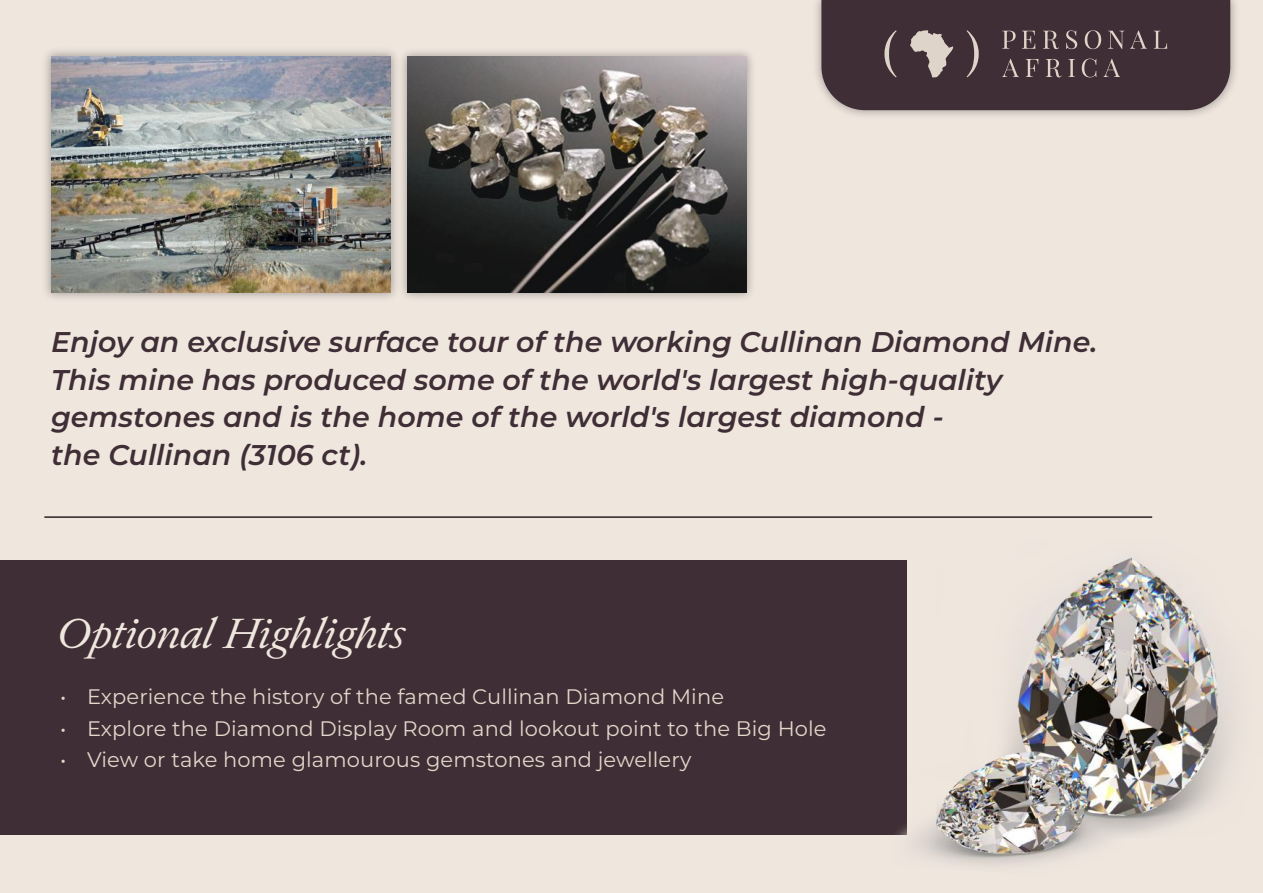
<style>
.page{position:relative;width:1263px;height:893px;background:#efe6de}
.page>*{position:absolute;margin:0;border:0;box-sizing:border-box;transform-origin:0 0}
.t1{font:italic 40.5px "Allrounder Antiqua Test";color:#efe6de}
.t2{font:italic 600 28.5px/37.5px "Montserrat";color:#3f2e35}
.t3{font:21px "Montserrat";letter-spacing:.005em;color:#e1d7ca}
</style>
<div class="page">
<div style="left:0;top:560px;width:906px;height:274px;background:#3f2e35"></div>
<img style="left:51px;top:56px;width:340px;height:237px">
<img style="left:407px;top:56px;width:340px;height:237px">
<hr style="left:44px;top:516px;width:1108px;height:2px;background:#2c2122">
<img style="left:816px;top:0;width:420px;height:116px">
<svg style="left:821px;top:0;width:409px;height:110px;background:#4a393f"></svg>
<img style="left:882px;top:557px;width:351px;height:309px">
<p class="t2" style="left:51px;top:322px;width:1048px">Enjoy an exclusive surface tour of the working Cullinan Diamond Mine.<br>This mine has produced some of the world's largest high-quality gemstones and is the home of the world's largest diamond -<br>the Cullinan (3106 ct).</p>
<h1 class="t1" style="left:56px;top:616px;width:350px">Optional Highlights</h1>
<p class="t3" style="left:60px;top:682px;width:665px">• Experience the history of the famed Cullinan Diamond Mine</p>
<p class="t3" style="left:60px;top:714px;width:768px">• Explore the Diamond Display Room and lookout point to the Big Hole</p>
<p class="t3" style="left:60px;top:745px;width:633px">• View or take home glamourous gemstones and jewellery</p>
</div>
